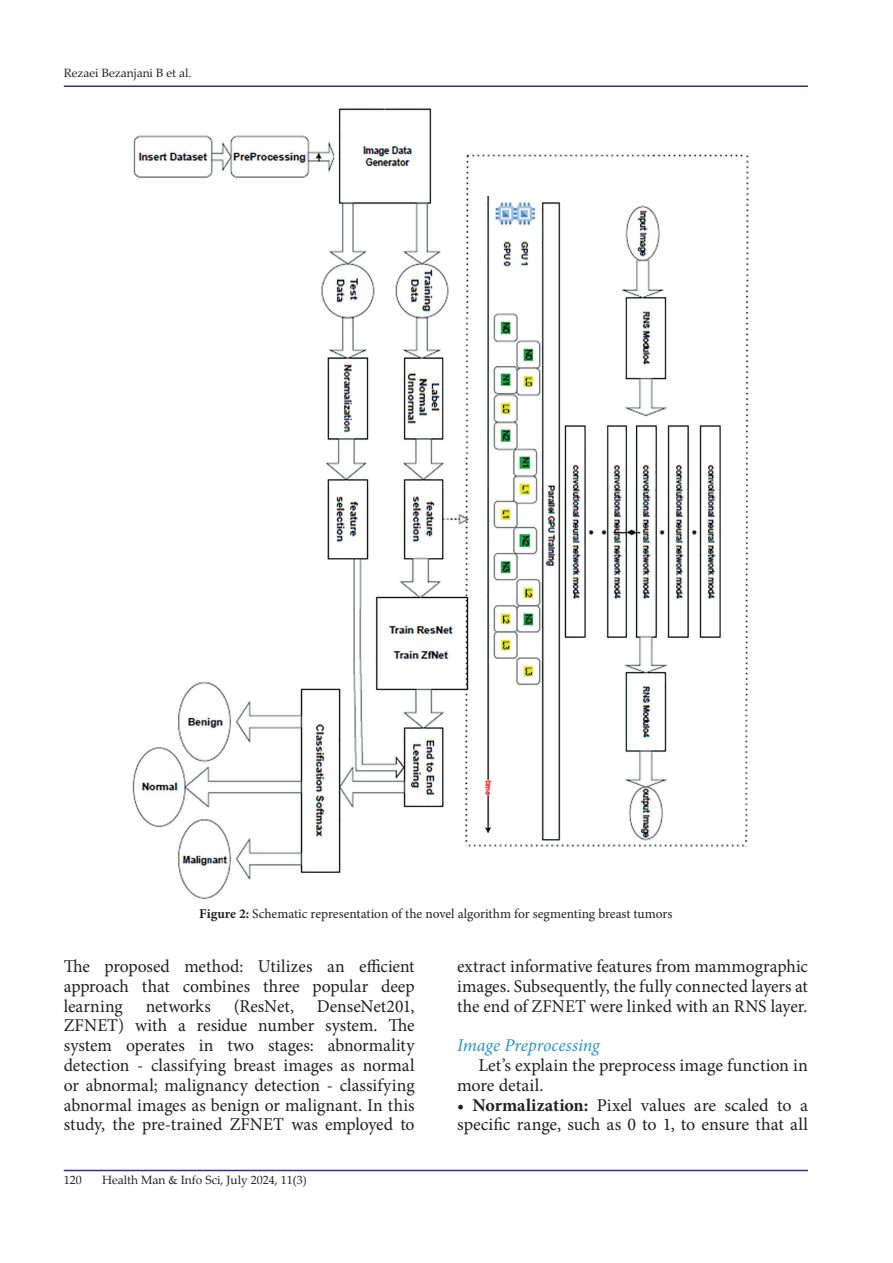
<style>
.page{position:relative;width:893px;height:1263px;background:#fff}
.page>*{position:absolute;margin:0;border:0;box-sizing:border-box;transform-origin:0 0}
.t1{font:18px/19.8px "Minion Pro";color:#231f20;text-align:justify}
.t2{font:italic 18px "Minion Pro";color:#2895d3}
.t3{font:13.5px "Minion Pro";letter-spacing:-.005em;color:#231f20}
.t4{font:12px "Palatino Linotype";color:#231f20}
.s1{font-weight:700}
</style>
<div class="page">
<hr style="left:64px;top:1170px;width:744px;height:1px;background:#2e3092">
<hr style="left:64px;top:85px;width:744px;height:2px;background:#2e3092">
<img style="left:132px;top:108px;width:617px;height:791px">
<p class="t4" style="left:64px;top:64px;width:129px">Rezaei Bezanjani B et al.</p>
<p class="t3" style="left:199px;top:904px;width:475px"><span class="s1">Figure 2:</span> Schematic representation of the novel algorithm for segmenting breast tumors</p>
<p class="t1" style="left:64px;top:956px;width:352px">The proposed method: Utilizes an efficient approach that combines three popular deep learning</p>
<p class="t1" style="left:146px;top:996px;width:67px">networks</p>
<p class="t1" style="left:234px;top:996px;width:62px">(ResNet,</p>
<p class="t1" style="left:64px;top:996px;width:352px;text-indent:253px">DenseNet201, ZFNET) with a residue number system. The system operates in two stages: abnormality detection - classifying breast images as normal or abnormal; malignancy detection - classifying abnormal images as benign or malignant. In this study, the pre-trained ZFNET was employed to</p>
<p class="t4" style="left:64px;top:1172px;width:19px">120</p>
<p class="t4" style="left:102px;top:1171px;width:206px">Health Man &amp; Info Sci, July 2024, 11(3)</p>
<p class="t1" style="left:457px;top:956px;width:352px">extract informative features from mammographic images. Subsequently, the fully connected layers at the end of ZFNET were linked with an RNS layer.</p>
<p class="t2" style="left:457px;top:1033px;width:144px">Image Preprocessing</p>
<p class="t1" style="left:457px;top:1055px;width:352px;text-indent:21px">Let’s explain the preprocess image function in more detail.</p>
<p class="t1" style="left:457px;top:1095px;width:352px">• <span class="s1">Normalization:</span> Pixel values are scaled to a specific range, such as 0 to 1, to ensure that all</p>
</div>
